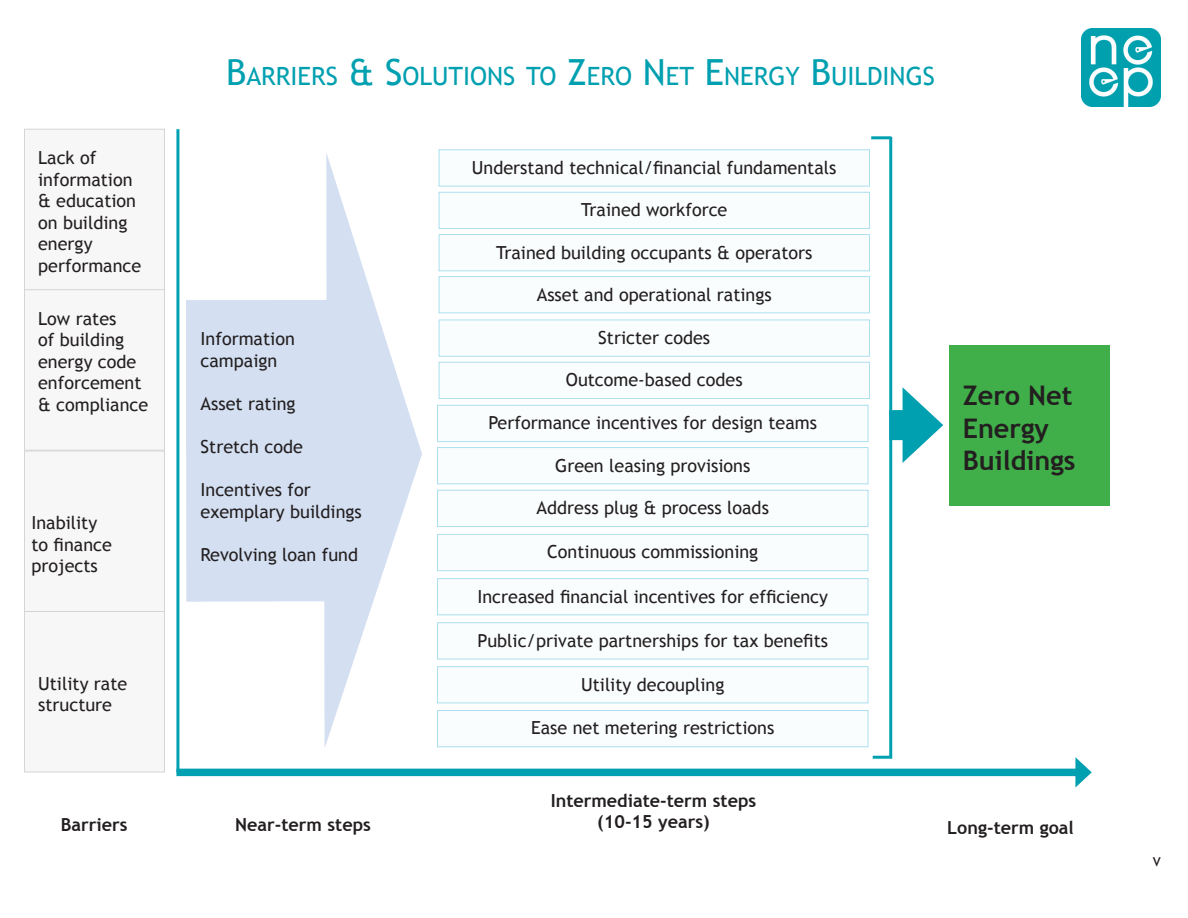
<style>
.page{position:relative;width:1188px;height:918px;background:#fff}
.page>*{position:absolute;margin:0;border:0;box-sizing:border-box;transform-origin:0 0}
.t1{font:700 27px/32.4px "Trebuchet MS";color:#231f20}
.t2{font:25.2px "Trebuchet MS";color:#00a0b0}
.t3{font:18px/21.6px "Trebuchet MS";color:#231f20}
.t4{font:700 18px "Trebuchet MS";color:#231f20}
.t5{font:16.5px "Trebuchet MS";color:#231f20}
.s1{font-size:36px}
</style>
<div class="page">
<img style="left:1082px;top:29px;width:79px;height:78px">
<div style="left:24px;top:129px;width:141px;height:161px;background:#f7f7f7"></div>
<div style="left:24px;top:129px;width:141px;height:161px;border:1px solid #d5d5d5"></div>
<div style="left:24px;top:290px;width:141px;height:160px;background:#f7f7f7"></div>
<div style="left:24px;top:290px;width:141px;height:160px;border:1px solid #d5d5d5"></div>
<div style="left:24px;top:611px;width:141px;height:161px;background:#f7f7f7"></div>
<div style="left:24px;top:611px;width:141px;height:161px;border:1px solid #d5d5d5"></div>
<div style="left:24px;top:451px;width:141px;height:160px;background:#f7f7f7"></div>
<div style="left:24px;top:451px;width:141px;height:161px;border:1px solid #d5d5d5"></div>
<div style="left:439px;top:150px;width:431px;height:36px;background:#fafdfd"></div>
<div style="left:439px;top:150px;width:431px;height:36px;border:1px solid #acdfef"></div>
<div style="left:439px;top:277px;width:431px;height:36px;background:#fafdfd"></div>
<div style="left:439px;top:276px;width:431px;height:37px;border:1px solid #acdfef"></div>
<div style="left:438px;top:448px;width:430px;height:36px;background:#fafdfd"></div>
<div style="left:437px;top:447px;width:431px;height:37px;border:1px solid #acdfef"></div>
<div style="left:439px;top:320px;width:431px;height:36px;background:#fafdfd"></div>
<div style="left:439px;top:320px;width:431px;height:36px;border:1px solid #acdfef"></div>
<div style="left:438px;top:405px;width:430px;height:37px;background:#fafdfd"></div>
<div style="left:437px;top:405px;width:431px;height:37px;border:1px solid #acdfef"></div>
<div style="left:439px;top:362px;width:431px;height:37px;background:#fafdfd"></div>
<div style="left:439px;top:362px;width:431px;height:37px;border:1px solid #acdfef"></div>
<div style="left:439px;top:235px;width:431px;height:36px;background:#fafdfd"></div>
<div style="left:439px;top:234px;width:431px;height:37px;border:1px solid #acdfef"></div>
<div style="left:439px;top:192px;width:431px;height:37px;background:#fafdfd"></div>
<div style="left:439px;top:192px;width:431px;height:37px;border:1px solid #acdfef"></div>
<div style="left:438px;top:534px;width:430px;height:37px;background:#fafdfd"></div>
<div style="left:437px;top:534px;width:431px;height:37px;border:1px solid #acdfef"></div>
<div style="left:438px;top:490px;width:430px;height:37px;background:#fafdfd"></div>
<div style="left:437px;top:490px;width:431px;height:37px;border:1px solid #acdfef"></div>
<div style="left:438px;top:579px;width:430px;height:36px;background:#fafdfd"></div>
<div style="left:437px;top:578px;width:431px;height:37px;border:1px solid #acdfef"></div>
<div style="left:438px;top:667px;width:430px;height:36px;background:#fafdfd"></div>
<div style="left:437px;top:666px;width:431px;height:37px;border:1px solid #acdfef"></div>
<div style="left:438px;top:623px;width:430px;height:36px;background:#fafdfd"></div>
<div style="left:437px;top:623px;width:431px;height:36px;border:1px solid #acdfef"></div>
<div style="left:438px;top:711px;width:430px;height:36px;background:#fafdfd"></div>
<div style="left:437px;top:710px;width:431px;height:37px;border:1px solid #acdfef"></div>
<img style="left:186px;top:153px;width:236px;height:594px">
<hr style="left:176px;top:129px;width:3px;height:643px;background:#00a0b0">
<div style="left:176px;top:769px;width:906px;height:7px;background:#00a0b0"></div>
<svg style="left:1075px;top:757px;width:17px;height:31px"></svg>
<hr style="left:873px;top:756px;width:19px;height:3px;background:#00a0b0">
<hr style="left:889px;top:137px;width:3px;height:619px;background:#00a0b0">
<hr style="left:871px;top:136px;width:20px;height:3px;background:#00a0b0">
<div style="left:889px;top:410px;width:28px;height:30px;background:#00a0b0"></div>
<svg style="left:903px;top:387px;width:40px;height:76px"></svg>
<div style="left:949px;top:345px;width:161px;height:160px;background:#40ae49"></div>
<p class="t3" style="left:38px;top:147px;width:105px">Lack of information &amp; education on building energy performance</p>
<p class="t3" style="left:38px;top:308px;width:112px">Low rates<br>of building energy code enforcement &amp; compliance</p>
<p class="t3" style="left:31px;top:512px;width:82px">Inability to finance projects</p>
<p class="t3" style="left:38px;top:673px;width:91px">Utility rate structure</p>
<p class="t4" style="left:61px;top:814px;width:68px">Barriers</p>
<p class="t2" style="left:226px;top:61px;width:710px"><span class="s1">B</span>ARRIERS <span class="s1">&amp; S</span>OLUTIONS TO <span class="s1">Z</span>ERO <span class="s1">N</span>ET <span class="s1">E</span>NERGY <span class="s1">B</span>UILDINGS</p>
<p class="t3" style="left:472px;top:157px;width:366px">Understand technical/financial fundamentals</p>
<p class="t3" style="left:581px;top:199px;width:148px">Trained workforce</p>
<p class="t3" style="left:496px;top:242px;width:318px">Trained building occupants &amp; operators</p>
<p class="t3" style="left:201px;top:328px;width:96px">Information campaign</p>
<p class="t3" style="left:201px;top:393px;width:97px">Asset rating</p>
<p class="t3" style="left:201px;top:436px;width:104px">Stretch code</p>
<p class="t3" style="left:201px;top:479px;width:163px">Incentives for exemplary buildings</p>
<p class="t3" style="left:201px;top:544px;width:159px">Revolving loan fund</p>
<p class="t3" style="left:537px;top:284px;width:237px">Asset and operational ratings</p>
<p class="t3" style="left:598px;top:327px;width:113px">Stricter codes</p>
<p class="t3" style="left:566px;top:369px;width:178px">Outcome-based codes</p>
<p class="t3" style="left:488px;top:412px;width:330px">Performance incentives for design teams</p>
<p class="t3" style="left:555px;top:455px;width:197px">Green leasing provisions</p>
<p class="t3" style="left:537px;top:497px;width:234px">Address plug &amp; process loads</p>
<p class="t3" style="left:547px;top:541px;width:213px">Continuous commissioning</p>
<p class="t3" style="left:477px;top:586px;width:352px">Increased financial incentives for efficiency</p>
<p class="t3" style="left:477px;top:630px;width:352px">Public/private partnerships for tax benefits</p>
<p class="t3" style="left:581px;top:674px;width:145px">Utility decoupling</p>
<p class="t3" style="left:531px;top:718px;width:245px">Ease net metering restrictions</p>
<p class="t1" style="left:963px;top:380px;width:114px">Zero Net<br>Energy<br>Buildings</p>
<p class="t4" style="left:551px;top:789px;width:207px">Intermediate-term steps</p>
<p class="t4" style="left:597px;top:811px;width:114px">(10-15 years)</p>
<p class="t4" style="left:235px;top:814px;width:137px">Near-term steps</p>
<p class="t4" style="left:947px;top:816px;width:128px">Long-term goal</p>
<p class="t5" style="left:1153px;top:850px;width:10px">v</p>
</div>
